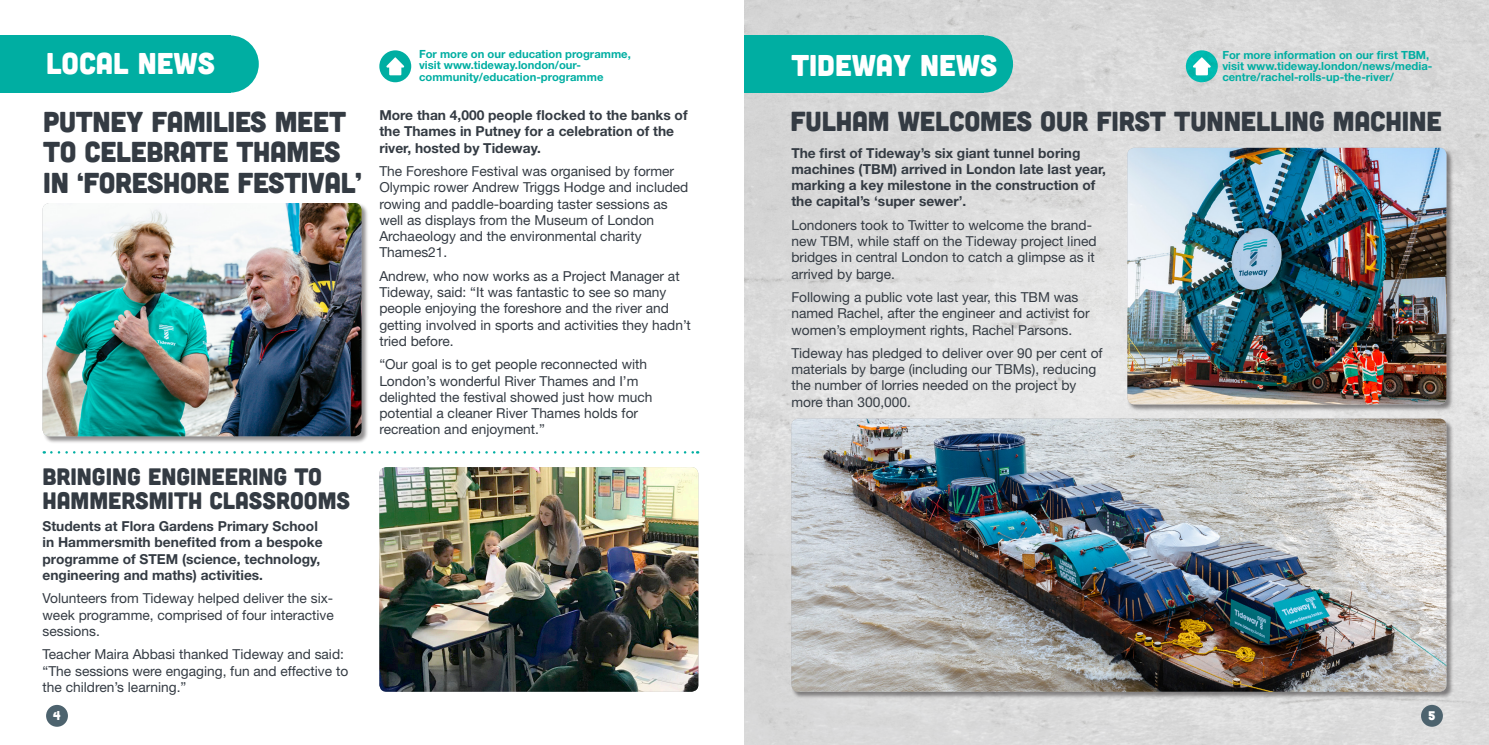
<style>
.page{position:relative;width:1489px;height:745px;background:#fff}
.page>*{position:absolute;margin:0;border:0;box-sizing:border-box;transform-origin:0 0}
.t1{font:30px "Cubano";color:#fff}
.t2{font:28.75px/30px "Cubano";letter-spacing:-.01em;color:#343b43}
.t3{font:27.5px "Cubano";letter-spacing:-.005em;color:#343b43}
.t4{font:23.75px/23.8px "Cubano";color:#343b43}
.Body_copy{font:13.75px/16.2px "Helvetica Neue LT Std";color:#343b43}
.Body_copy_Bold{font:700 13.75px/16.2px "Helvetica Neue LT Std";color:#343b43}
.t5{font:12.5px "Cubano";color:#fff}
.Weblink{font:700 11.25px/11.2px "Helvetica Neue LT Std";color:#00aea2}
</style>
<div class="page">
<div style="left:46px;top:704px;width:22px;height:22px;background:#4d636e;border-radius:50%"></div>
<div style="left:0;top:35px;width:230px;height:58px;background:#00aea2"></div>
<div style="left:202px;top:35px;width:57px;height:58px;background:#00aea2;border-radius:50%"></div>
<svg style="left:51px;top:451px;width:647px;height:2px"></svg>
<div style="left:379px;top:50px;width:32px;height:32px;background:#00aea2;border-radius:50%"></div>
<svg style="left:386px;top:57px;width:18px;height:18px"></svg>
<img style="left:744px;top:0;width:744px;height:744px">
<div style="left:1420px;top:704px;width:22px;height:22px;background:#4d636e;border-radius:50%"></div>
<div style="left:744px;top:35px;width:240px;height:58px;background:#00aea2"></div>
<div style="left:955px;top:35px;width:58px;height:58px;background:#00aea2;border-radius:50%"></div>
<img style="left:379px;top:467px;width:319px;height:224px">
<div style="left:42px;top:203px;width:327px;height:240px;background:#231f20;opacity:.5"></div>
<img style="left:43px;top:203px;width:318px;height:233px">
<div style="left:1127px;top:147px;width:326px;height:265px;background:#231f20;opacity:.5"></div>
<img style="left:1127px;top:148px;width:319px;height:256px">
<div style="left:791px;top:418px;width:662px;height:280px;background:#231f20;opacity:.5"></div>
<img style="left:791px;top:418px;width:655px;height:273px">
<h1 class="t1" style="left:46px;top:44px;width:170px">LOCAL NEWS</h1>
<p class="Weblink" style="left:419px;top:48px;width:213px">For more on our education programme, visit www.tideway.london/our&shy;community/education-programme</p>
<h2 class="t2" style="left:43px;top:106px;width:320px">PUTNEY FAMILIES MEET<br>TO CELEBRATE THAMES<br>IN ‘FORESHORE FESTIVAL’</h2>
<p class="Body_copy_Bold" style="left:379px;top:107px;width:310px">More than 4,000 people flocked to the banks of the Thames in Putney for a celebration of the river, hosted by Tideway.</p>
<p class="Body_copy" style="left:379px;top:163px;width:310px">The Foreshore Festival was organised by former Olympic rower Andrew Triggs Hodge and included rowing and paddle-boarding taster sessions as well as displays from the Museum of London Archaeology and the environmental charity Thames21.</p>
<p class="Body_copy" style="left:379px;top:267px;width:313px">Andrew, who now works as a Project Manager at Tideway, said: “It was fantastic to see so many people enjoying the foreshore and the river and getting involved in sports and activities they hadn’t tried before.</p>
<p class="Body_copy" style="left:379px;top:356px;width:275px">“Our goal is to get people reconnected with London’s wonderful River Thames and I’m delighted the festival showed just how much potential a cleaner River Thames holds for recreation and enjoyment.”</p>
<h3 class="t4" style="left:43px;top:463px;width:309px">BRINGING ENGINEERING TO<br>HAMMERSMITH CLASSROOMS</h3>
<p class="Body_copy_Bold" style="left:43px;top:517px;width:282px">Students at Flora Gardens Primary School in Hammersmith benefited from a bespoke programme of STEM (science, technology, engineering and maths) activities.</p>
<p class="Body_copy" style="left:43px;top:589px;width:293px;text-align:justify">Volunteers from Tideway helped deliver the six&shy;week programme, comprised of four interactive sessions.</p>
<p class="Body_copy" style="left:43px;top:645px;width:307px">Teacher Maira Abbasi thanked Tideway and said: “The sessions were engaging, fun and effective to the children’s learning.”</p>
<p class="t5" style="left:53px;top:707px;width:9px">4</p>
<p class="Weblink" style="left:1222px;top:49px;width:211px">For more information on our first TBM, visit www.tideway.london/news/media&shy;centre/rachel-rolls-up-the-river/</p>
<h2 class="t3" style="left:790px;top:104px;width:652px">FULHAM WELCOMES OUR FIRST TUNNELLING MACHINE</h2>
<h1 class="t1" style="left:791px;top:46px;width:207px">TIDEWAY NEWS</h1>
<p class="Body_copy_Bold" style="left:791px;top:144px;width:316px">The first of Tideway’s six giant tunnel boring machines (TBM) arrived in London late last year, marking a key milestone in the construction of the capital’s ‘super sewer’.</p>
<p class="Body_copy" style="left:791px;top:216px;width:307px">Londoners took to Twitter to welcome the brand&shy;new TBM, while staff on the Tideway project lined bridges in central London to catch a glimpse as it arrived by barge.</p>
<p class="Body_copy" style="left:791px;top:288px;width:300px">Following a public vote last year, this TBM was named Rachel, after the engineer and activist for women’s employment rights, Rachel Parsons.</p>
<p class="Body_copy" style="left:791px;top:344px;width:313px">Tideway has pledged to deliver over 90 per cent of materials by barge (including our TBMs), reducing the number of lorries needed on the project by more than 300,000.</p>
<p class="t5" style="left:1427px;top:707px;width:9px">5</p>
</div>
